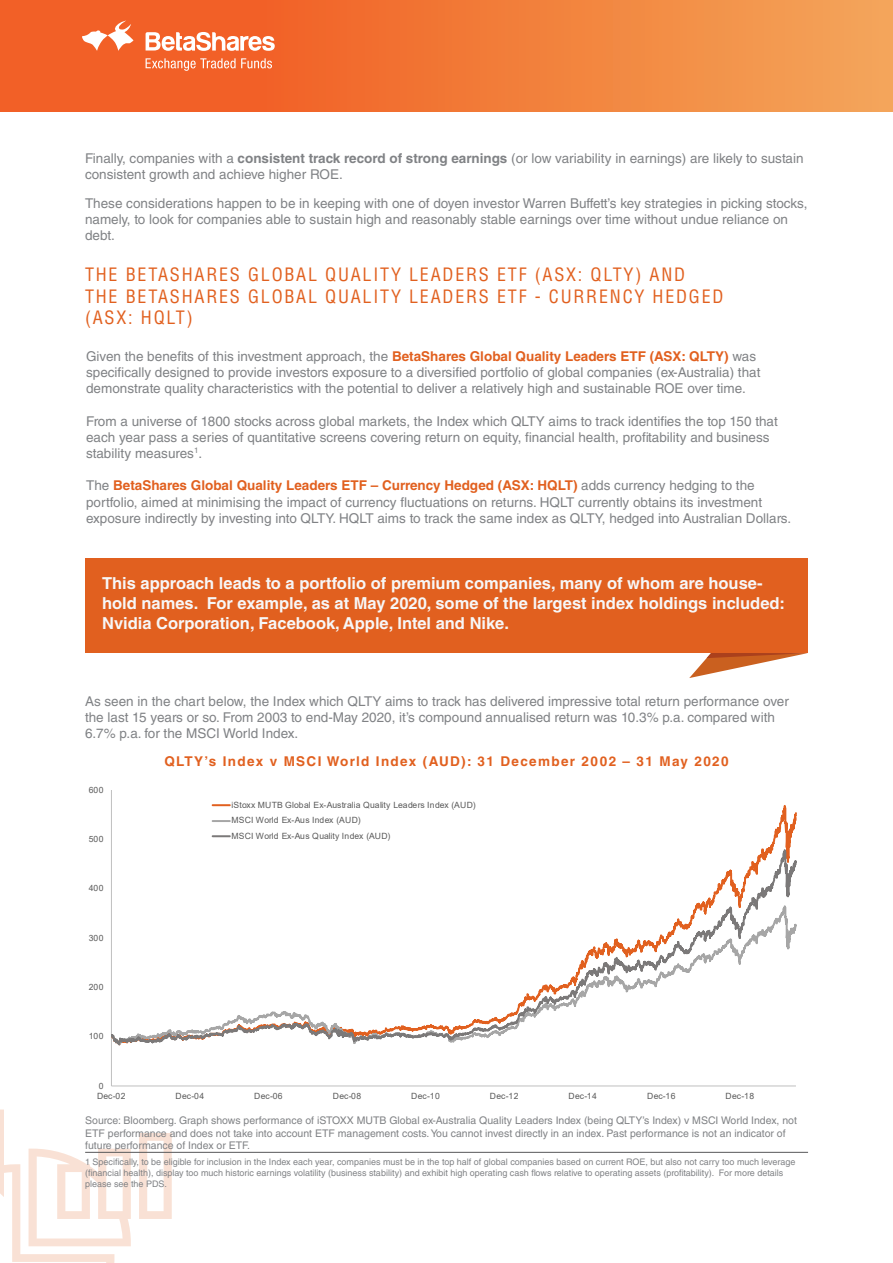
<style>
.page{position:relative;width:893px;height:1263px;background:#fff}
.page>*{position:absolute;margin:0;border:0;box-sizing:border-box;transform-origin:0 0}
.t1{font:condensed 18px/21.6px "Helvetica LT Std";letter-spacing:.1em;color:#e1601f}
.t2{font:700 16.5px/19.8px "Helvetica LT Std";color:#f7f7f7}
.t3{font:13.5px/16.2px "Helvetica LT Std";color:#808285}
.t4{font:700 13.5px "Helvetica LT Std";letter-spacing:.1em;color:#e1601f}
.t5{font:10.5px/12.6px "Helvetica LT Std";color:#808285}
.t6{font:9px/10.8px "Helvetica LT Std";color:#808285}
.t7{font:8.55px/15.3px "Arial";letter-spacing:.025em;color:#595959}
.s1{font-weight:700}
.s2{font-weight:700;color:#e1601f}
</style>
<div class="page">
<svg style="left:689px;top:653px;width:118px;height:25px"></svg>
<div style="left:85px;top:558px;width:722px;height:95px;background:#e1601f"></div>
<div style="left:0;top:0;width:893px;height:112px;background:linear-gradient(to right,#f2521c,#f3a155)"></div>
<svg style="left:82px;top:21px;width:52px;height:30px"></svg>
<svg style="left:146px;top:32px;width:129px;height:19px"></svg>
<svg style="left:146px;top:58px;width:126px;height:13px"></svg>
<svg style="left:139px;top:1133px;width:33px;height:86px"></svg>
<svg style="left:0;top:1109px;width:131px;height:154px"></svg>
<hr style="left:85px;top:1152px;width:723px;height:1px;background:#57585a">
<hr style="left:111px;top:790px;width:1px;height:296px;background:#bfbfbf">
<hr style="left:111px;top:1086px;width:685px;height:1px;background:#bfbfbf">
<svg style="left:111px;top:804px;width:685px;height:242px"></svg>
<svg style="left:213px;top:804px;width:17px;height:2px"></svg>
<svg style="left:213px;top:820px;width:17px;height:2px"></svg>
<svg style="left:213px;top:835px;width:17px;height:2px"></svg>
<p class="t3" style="left:85px;top:150px;width:720px">Finally, companies with a <span class="s1">consistent track record of strong earnings</span> (or low variability in earnings) are likely to sustain consistent growth and achieve higher ROE.</p>
<p class="t3" style="left:85px;top:195px;width:724px">These considerations happen to be in keeping with one of doyen investor Warren Buffett’s key strategies in picking stocks, namely, to look for companies able to sustain high and reasonably stable earnings over time without undue reliance on debt.</p>
<p class="t1" style="left:85px;top:264px;width:602px">THE BETASHARES GLOBAL QUALITY LEADERS ETF (ASX: QLTY) AND</p>
<p class="t1" style="left:85px;top:285px;width:640px">THE BETASHARES GLOBAL QUALITY LEADERS ETF - CURRENCY HEDGED (ASX: HQLT)</p>
<p class="t3" style="left:86px;top:348px;width:671px">Given the benefits of this investment approach, the <span class="s2">BetaShares Global Quality Leaders ETF (ASX: QLTY)</span> was</p>
<p class="t3" style="left:86px;top:364px;width:676px">specifically designed to provide investors exposure to a diversified portfolio of global companies (ex-Australia) that demonstrate quality characteristics with the potential to deliver a relatively high and sustainable ROE over time.</p>
<p class="t3" style="left:86px;top:413px;width:693px">From a universe of 1800 stocks across global markets, the Index which QLTY aims to track identifies the top 150 that each year pass a series of quantitative screens covering return on equity, financial health, profitability and business stability measures<sup>1</sup>.</p>
<p class="t3" style="left:86px;top:477px;width:707px">The <span class="s2">BetaShares Global Quality Leaders ETF – Currency Hedged (ASX: HQLT)</span> adds currency hedging to the portfolio, aimed at minimising the impact of currency fluctuations on returns. HQLT currently obtains its investment exposure indirectly by investing into QLTY. HQLT aims to track the same index as QLTY, hedged into Australian Dollars.</p>
<p class="t2" style="left:102px;top:573px;width:684px">This approach leads to a portfolio of premium companies, many of whom are house&shy;hold names. For example, as at May 2020, some of the largest index holdings included:<br>Nvidia Corporation, Facebook, Apple, Intel and Nike.</p>
<p class="t3" style="left:85px;top:693px;width:705px">As seen in the chart below, the Index which QLTY aims to track has delivered impressive total return performance over the last 15 years or so. From 2003 to end-May 2020, it’s compound annualised return was 10.3% p.a. compared with<br>6.7% p.a. for the MSCI World Index.</p>
<p class="t7" style="left:89px;top:782px;width:16px">600</p>
<p class="t7" style="left:89px;top:831px;width:16px">500</p>
<p class="t7" style="left:89px;top:881px;width:16px">400</p>
<p class="t7" style="left:89px;top:930px;width:16px">300</p>
<p class="t7" style="left:89px;top:979px;width:16px">200</p>
<p class="t7" style="left:89px;top:1029px;width:16px">100</p>
<p class="t7" style="left:99px;top:1078px;width:6px">0</p>
<p class="t4" style="left:164px;top:753px;width:566px">QLTY’s Index v MSCI World Index (AUD): 31 December 2002 – 31 May 2020</p>
<p class="t7" style="left:231px;top:797px;width:246px">iStoxx MUTB Global Ex-Australia Quality Leaders Index (AUD)<br>MSCI World Ex-Aus Index (AUD)<br>MSCI World Ex-Aus Quality Index (AUD)</p>
<p class="t7" style="left:97px;top:1088px;width:30px">Dec-02</p>
<p class="t7" style="left:176px;top:1088px;width:30px">Dec-04</p>
<p class="t7" style="left:254px;top:1088px;width:30px">Dec-06</p>
<p class="t7" style="left:333px;top:1088px;width:30px">Dec-08</p>
<p class="t7" style="left:411px;top:1088px;width:30px">Dec-10</p>
<p class="t7" style="left:490px;top:1088px;width:30px">Dec-12</p>
<p class="t7" style="left:568px;top:1088px;width:30px">Dec-14</p>
<p class="t7" style="left:647px;top:1088px;width:30px">Dec-16</p>
<p class="t7" style="left:726px;top:1088px;width:30px">Dec-18</p>
<p class="t5" style="left:85px;top:1114px;width:713px">Source: Bloomberg. Graph shows performance of iSTOXX MUTB Global ex-Australia Quality Leaders Index (being QLTY’s Index) v MSCI World Index, not<br>ETF performance and does not take into account ETF management costs. You cannot invest directly in an index. Past performance is not an indicator of future performance of Index or ETF.</p>
<p class="t6" style="left:85px;top:1157px;width:712px">1 Specifically, to be eligible for inclusion in the Index each year, companies must be in the top half of global companies based on current ROE, but also not carry too much leverage (financial health), display too much historic earnings volatility (business stability) and exhibit high operating cash flows relative to operating assets (profitability). For more details please see the PDS.</p>
</div>
